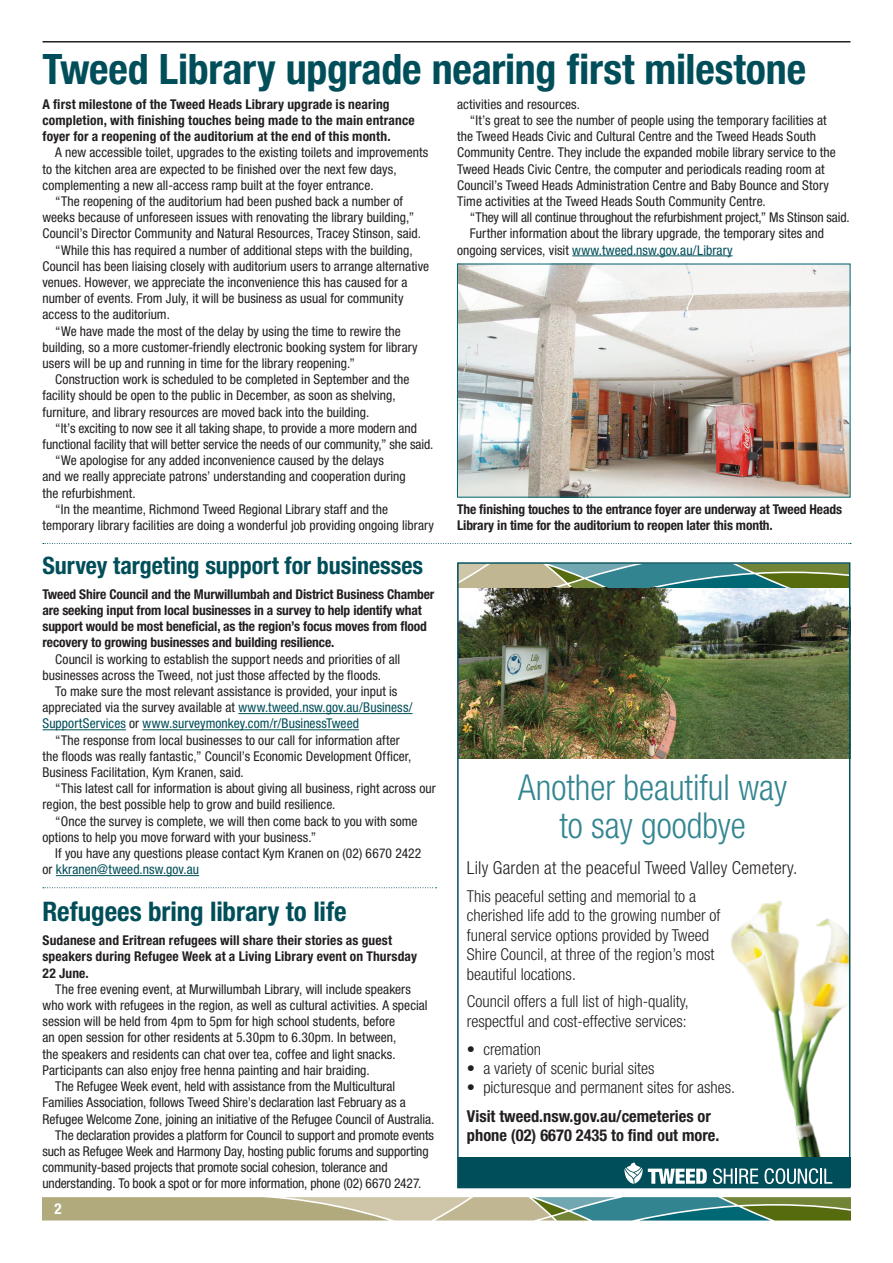
<style>
.page{position:relative;width:893px;height:1263px;background:#fff}
.page>*{position:absolute;margin:0;border:0;box-sizing:border-box;transform-origin:0 0}
.H1{font:700 condensed 42px "Helvetica Neue LT Std";letter-spacing:-.005em;color:#004e59}
.t1{font:300 condensed 35.85px/37.3px "Helvetica Neue LT Std";color:#328590;text-align:center}
.H2{font:700 condensed 27px "Helvetica Neue LT Std";letter-spacing:-.005em;color:#004e59}
.H2-2{font:700 condensed 24px "Helvetica Neue LT Std";letter-spacing:-.005em;color:#004e59}
.t2{font:300 condensed 17.85px "Helvetica Neue LT Std";letter-spacing:.01em;color:#231f20}
.t3{font:300 condensed 16.35px/19.4px "Helvetica Neue LT Std";color:#231f20}
.t4{font:700 condensed 16.35px "Helvetica Neue LT Std";color:#231f20}
.t5{font:700 condensed 15px "Helvetica Neue LT Std";color:#fff}
.body{font:condensed 13.5px/16.2px "Helvetica Neue LT Std";letter-spacing:.005em;color:#231f20}
.intro{font:700 condensed 13.5px/16.2px "Helvetica Neue LT Std";letter-spacing:-.01em;color:#231f20}
.intro-2{font:700 condensed 13.5px/16.2px "Helvetica Neue LT Std";letter-spacing:.01em;color:#231f20}
.s1{color:#004e59}
.s2{font-weight:700}
</style>
<div class="page">
<svg style="left:43px;top:1197px;width:807px;height:23px;background:#95a483"></svg>
<hr style="left:43px;top:41px;width:807px;height:2px;background:#231f20">
<img style="left:731px;top:900px;width:117px;height:257px">
<div style="left:458px;top:1157px;width:392px;height:30px;background:#004e59"></div>
<svg style="left:624px;top:1162px;width:83px;height:22px"></svg>
<svg style="left:713px;top:1168px;width:45px;height:16px"></svg>
<svg style="left:764px;top:1168px;width:68px;height:16px"></svg>
<img style="left:459px;top:587px;width:389px;height:172px">
<svg style="left:459px;top:564px;width:389px;height:23px;background:#70967e"></svg>
<hr style="left:572px;top:256px;width:161px;height:1px;background:#004e59">
<img style="left:459px;top:266px;width:389px;height:229px">
<hr style="left:238px;top:713px;width:175px;height:1px;background:#004e59">
<hr style="left:43px;top:729px;width:83px;height:1px;background:#004e59">
<hr style="left:143px;top:729px;width:216px;height:1px;background:#004e59">
<hr style="left:56px;top:875px;width:143px;height:1px;background:#004e59">
<svg style="left:43px;top:543px;width:808px;height:1px"></svg>
<svg style="left:43px;top:887px;width:393px;height:1px"></svg>
<h2 class="H1" style="left:43px;top:44px;width:765px">Tweed Library upgrade nearing first milestone</h2>
<p class="intro-2" style="left:43px;top:96px;width:374px">A first milestone of the Tweed Heads Library upgrade is nearing completion, with finishing touches being made to the main entrance foyer for a reopening of the auditorium at the end of this month.</p>
<p class="body" style="left:43px;top:144px;width:387px;text-indent:13px">A new accessible toilet, upgrades to the existing toilets and improvements to the kitchen area are expected to be finished over the next few days, complementing a new all-access ramp built at the foyer entrance.</p>
<p class="body" style="left:43px;top:193px;width:380px;text-align:center">“The reopening of the auditorium had been pushed back a number of weeks because of unforeseen issues with renovating the library building,”<br>Council’s Director Community and Natural Resources, Tracey Stinson, said.</p>
<p class="body" style="left:43px;top:242px;width:388px;text-indent:13px">“While this has required a number of additional steps with the building, Council has been liaising closely with auditorium users to arrange alternative venues. However, we appreciate the inconvenience this has caused for a number of events. From July, it will be business as usual for community access to the auditorium.</p>
<p class="body" style="left:43px;top:323px;width:377px;text-indent:13px">“We have made the most of the delay by using the time to rewire the building, so a more customer-friendly electronic booking system for library users will be up and running in time for the library reopening.”</p>
<p class="body" style="left:43px;top:371px;width:368px;text-indent:13px">Construction work is scheduled to be completed in September and the facility should be open to the public in December, as soon as shelving, furniture, and library resources are moved back into the building.</p>
<p class="body" style="left:43px;top:420px;width:392px;text-align:center">“It’s exciting to now see it all taking shape, to provide a more modern and functional facility that will better service the needs of our community,” she said.</p>
<p class="body" style="left:43px;top:452px;width:365px;text-indent:13px">“We apologise for any added inconvenience caused by the delays and we really appreciate patrons’ understanding and cooperation during the refurbishment.</p>
<p class="body" style="left:43px;top:501px;width:393px;text-indent:13px">“In the meantime, Richmond Tweed Regional Library staff and the temporary library facilities are doing a wonderful job providing ongoing library</p>
<p class="body" style="left:457px;top:96px;width:124px">activities and resources.</p>
<p class="body" style="left:457px;top:112px;width:380px;text-indent:13px">“It’s great to see the number of people using the temporary facilities at the Tweed Heads Civic and Cultural Centre and the Tweed Heads South Community Centre. They include the expanded mobile library service to the Tweed Heads Civic Centre, the computer and periodicals reading room at Council’s Tweed Heads Administration Centre and Baby Bounce and Story Time activities at the Tweed Heads South Community Centre.</p>
<p class="body" style="left:470px;top:209px;width:381px">“They will all continue throughout the refurbishment project,” Ms Stinson said.</p>
<p class="body" style="left:457px;top:225px;width:368px;text-indent:13px">Further information about the library upgrade, the temporary sites and ongoing services, visit <span class="s1">www.tweed.nsw.gov.au/Library</span></p>
<p class="intro" style="left:457px;top:501px;width:386px">The finishing touches to the entrance foyer are underway at Tweed Heads<br>Library in time for the auditorium to reopen later this month.</p>
<h3 class="H2-2" style="left:43px;top:551px;width:382px">Survey targeting support for businesses</h3>
<p class="intro" style="left:43px;top:586px;width:393px">Tweed Shire Council and the Murwillumbah and District Business Chamber are seeking input from local businesses in a survey to help identify what support would be most beneficial, as the region’s focus moves from flood recovery to growing businesses and building resilience.</p>
<p class="body" style="left:43px;top:651px;width:359px;text-indent:13px">Council is working to establish the support needs and priorities of all businesses across the Tweed, not just those affected by the floods.</p>
<p class="body" style="left:43px;top:683px;width:372px;text-indent:13px">To make sure the most relevant assistance is provided, your input is appreciated via the survey available at <span class="s1">www.tweed.nsw.gov.au/Business/<br>SupportServices</span> or <span class="s1">www.surveymonkey.com/r/BusinessTweed</span></p>
<p class="body" style="left:43px;top:732px;width:371px;text-indent:13px">“The response from local businesses to our call for information after the floods was really fantastic,” Council’s Economic Development Officer,<br>Business Facilitation, Kym Kranen, said.</p>
<p class="body" style="left:43px;top:780px;width:395px;text-indent:13px">“This latest call for information is about giving all business, right across our region, the best possible help to grow and build resilience.</p>
<p class="body" style="left:43px;top:813px;width:376px;text-indent:13px">“Once the survey is complete, we will then come back to you with some options to help you move forward with your business.”</p>
<p class="body" style="left:43px;top:845px;width:380px;text-indent:13px">If you have any questions please contact Kym Kranen on (02) 6670 2422 or <span class="s1">kkranen@tweed.nsw.gov.au</span></p>
<h3 class="H2" style="left:43px;top:895px;width:306px">Refugees bring library to life</h3>
<p class="intro-2" style="left:43px;top:932px;width:376px">Sudanese and Eritrean refugees will share their stories as guest speakers during Refugee Week at a Living Library event on Thursday<br>22 June.</p>
<p class="body" style="left:43px;top:981px;width:387px;text-indent:13px">The free evening event, at Murwillumbah Library, will include speakers who work with refugees in the region, as well as cultural activities. A special session will be held from 4pm to 5pm for high school students, before<br>an open session for other residents at 5.30pm to 6.30pm. In between,<br>the speakers and residents can chat over tea, coffee and light snacks.<br>Participants can also enjoy free henna painting and hair braiding.</p>
<p class="body" style="left:43px;top:1078px;width:393px;text-indent:13px">The Refugee Week event, held with assistance from the Multicultural<br>Families Association, follows Tweed Shire’s declaration last February as a<br>Refugee Welcome Zone, joining an initiative of the Refugee Council of Australia.</p>
<p class="body" style="left:43px;top:1127px;width:393px;text-indent:13px">The declaration provides a platform for Council to support and promote events such as Refugee Week and Harmony Day, hosting public forums and supporting community-based projects that promote social cohesion, tolerance and understanding. To book a spot or for more information, phone (02) 6670 2427.</p>
<p class="t5" style="left:55px;top:1200px;width:9px">2</p>
<p class="t1" style="left:518px;top:769px;width:270px">Another beautiful way to say goodbye</p>
<p class="t2" style="left:467px;top:857px;width:332px">Lily Garden at the peaceful Tweed Valley Cemetery.</p>
<p class="t3" style="left:467px;top:886px;width:255px">This peaceful setting and memorial to a cherished life add to the growing number of funeral service options provided by Tweed Shire Council, at three of the region’s most beautiful locations.</p>
<p class="t3" style="left:467px;top:992px;width:223px">Council offers a full list of high-quality, respectful and cost-effective services:</p>
<p class="t3" style="left:467px;top:1039px;width:76px">• cremation</p>
<p class="t3" style="left:467px;top:1058px;width:189px">• a variety of scenic burial sites</p>
<p class="t3" style="left:467px;top:1073px;width:270px;line-height:28.2px">• picturesque and permanent sites for ashes.<br><span class="s2">Visit tweed.nsw.gov.au/cemeteries or</span></p>
<p class="t4" style="left:467px;top:1125px;width:254px">phone (02) 6670 2435 to find out more.</p>
</div>
